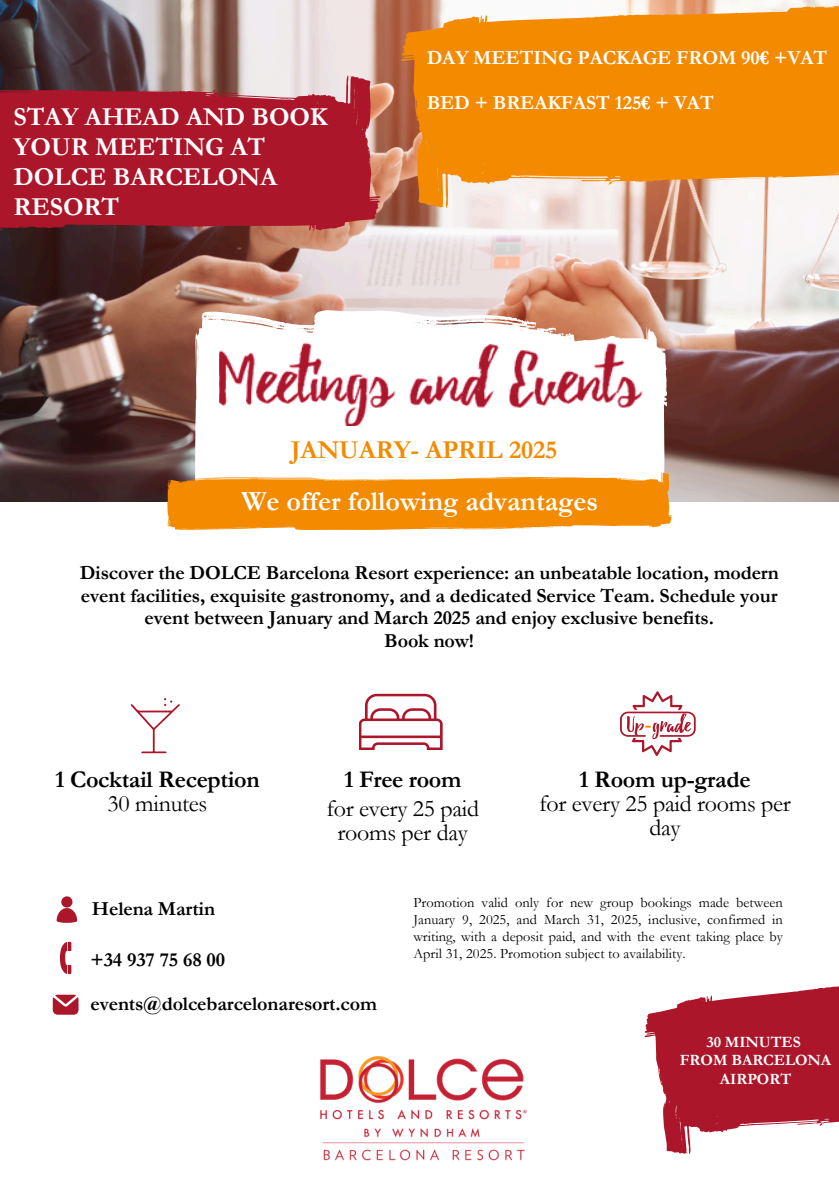
<style>
.page{position:relative;width:839px;height:1191px;background:#fff}
.page>*{position:absolute;margin:0;border:0;box-sizing:border-box;transform-origin:0 0}
.t1{font:700 28px "Garamond";color:#fff}
.t2{font:700 26px/30px "Garamond";letter-spacing:-.005em;color:#fff}
.t3{font:700 26px "Garamond";letter-spacing:-.005em;color:#f38a00}
.t4{font:24px/24px "Garamond";letter-spacing:-.01em;color:#000;text-align:center}
.t5{font:700 24px/24px "Garamond";letter-spacing:-.01em;color:#000;text-align:center}
.t6{font:700 20px/22.4px "Garamond";letter-spacing:-.005em;color:#000;text-align:center}
.t7{font:700 20px "Garamond";letter-spacing:-.005em;color:#fff}
.t8{font:700 15.8px/18.4px "Garamond";letter-spacing:-.005em;color:#fff;text-align:center}
.t9{font:14.4px/16.8px "Garamond";letter-spacing:.005em;color:#000;text-align:justify}
.s1{font-weight:400}
.s2{font-weight:700}
</style>
<div class="page">
<img style="left:0;top:0;width:838px;height:501px">
<svg style="left:53px;top:995px;width:25px;height:20px"></svg>
<svg style="left:60px;top:942px;width:11px;height:32px"></svg>
<svg style="left:0;top:75px;width:380px;height:163px;background:#a62939"></svg>
<img style="left:320px;top:1057px;width:207px;height:104px">
<svg style="left:195px;top:310px;width:472px;height:162px"></svg>
<svg style="left:167px;top:472px;width:505px;height:58px;background:#f39a25"></svg>
<svg style="left:131px;top:698px;width:49px;height:55px"></svg>
<svg style="left:359px;top:694px;width:83px;height:56px"></svg>
<svg style="left:620px;top:691px;width:75px;height:65px"></svg>
<img style="left:219px;top:336px;width:438px;height:90px">
<svg style="left:399px;top:0;width:439px;height:210px;background:#ef992f"></svg>
<svg style="left:644px;top:986px;width:194px;height:168px;fill:#ab162b"></svg>
<svg style="left:57px;top:896px;width:20px;height:27px"></svg>
<p class="t2" style="left:14px;top:102px;width:315px">STAY AHEAD AND BOOK<br>YOUR MEETING AT<br>DOLCE BARCELONA<br>RESORT</p>
<h5 class="t7" style="left:426px;top:47px;width:402px">DAY MEETING PACKAGE FROM 90€ +VAT</h5>
<h3 class="t7" style="left:426px;top:92px;width:288px">BED + BREAKFAST 125€ + VAT</h3>
<p class="t3" style="left:291px;top:435px;width:268px">JANUARY- APRIL 2025</p>
<h2 class="t1" style="left:241px;top:486px;width:358px">We offer following advantages</h2>
<p class="t6" style="left:80px;top:562px;width:700px">Discover the DOLCE Barcelona Resort experience: an unbeatable location, modern event facilities, exquisite gastronomy, and a dedicated Service Team. Schedule your event between January and March 2025 and enjoy exclusive benefits.<br>Book now!</p>
<p class="t5" style="left:55px;top:768px;width:206px">1 Cocktail Reception<br><span class="s1">30 minutes</span></p>
<h4 class="t4" style="left:326px;top:766px;width:154px;line-height:28.4px"><span class="s2">1 Free room<br></span>for every 25 paid</h4>
<h4 class="t4" style="left:337px;top:820px;width:132px">rooms per day</h4>
<h4 class="t4" style="left:539px;top:768px;width:253px"><span class="s2">1 Room up-grade<br></span>for every 25 paid rooms per day</h4>
<p class="t6" style="left:92px;top:898px;width:125px">Helena Martin</p>
<h1 class="t6" style="left:90px;top:949px;width:136px">+34 937 75 68 00</h1>
<p class="t6" style="left:90px;top:993px;width:288px">events@dolcebarcelonaresort.com</p>
<h1 class="t9" style="left:413px;top:894px;width:371px">Promotion valid only for new group bookings made between January 9, 2025, and March 31, 2025, inclusive, confirmed in writing, with a deposit paid, and with the event taking place by April 31, 2025. Promotion subject to availability.</h1>
<h3 class="t8" style="left:680px;top:1033px;width:153px">30 MINUTES<br>FROM BARCELONA<br>AIRPORT</h3>
</div>
